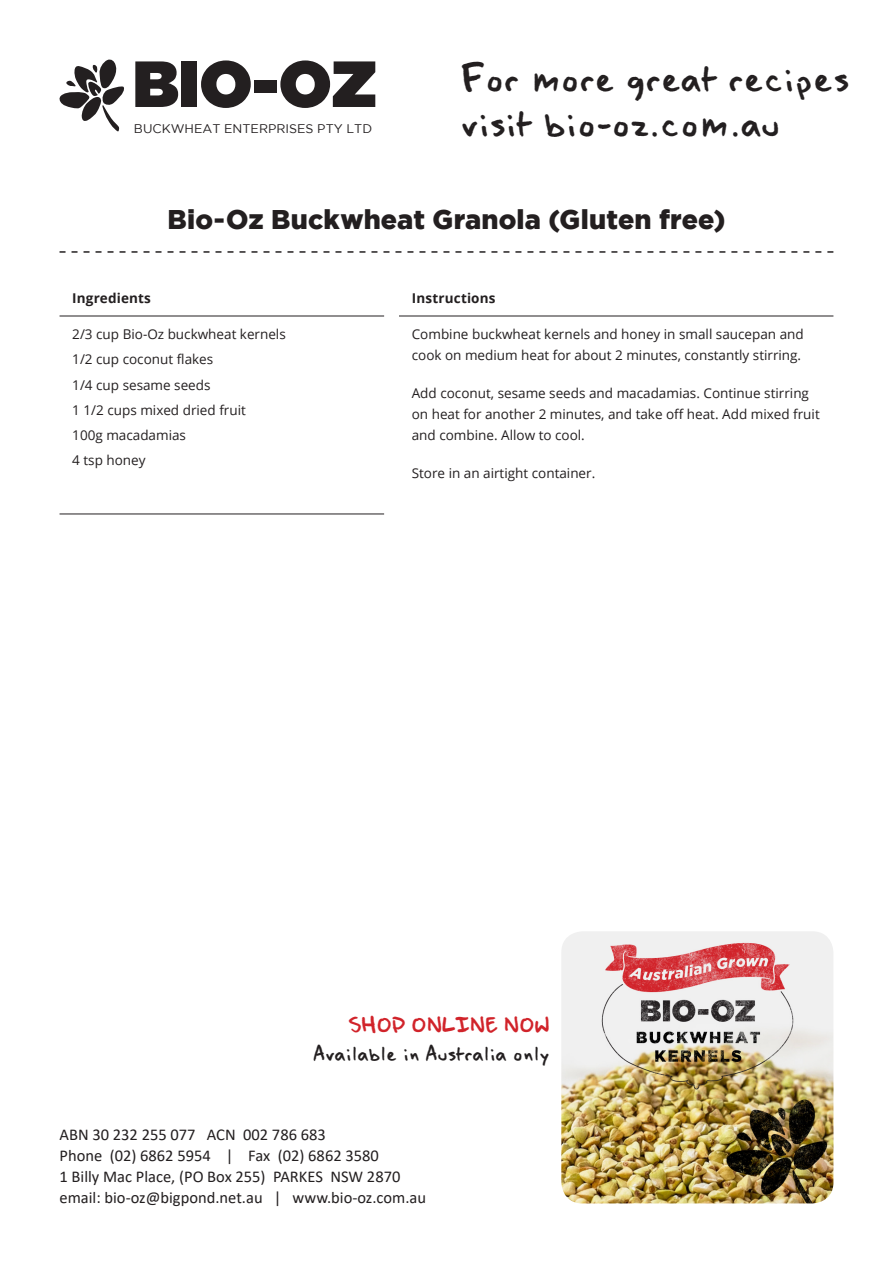
<style>
.page{position:relative;width:893px;height:1263px;background:#fff}
.page>*{position:absolute;margin:0;border:0;box-sizing:border-box;transform-origin:0 0}
.Recipe_content{font:45px "Penof Truth";color:#231f20}
.Recipe_heading{font:900 27px "Gotham";letter-spacing:.005em;color:#231f20}
.Recipe_content-2{font:24px "Penof Truth";color:#231f20}
.Recipe_content-3{font:24px "Penof Truth";color:#d1232a}
.t1{font:16.5px "Calibri";color:#231f20}
.Instructions{font:13.5px/21px "Open Sans";color:#231f20}
.Recipe_content-4{font:13.5px "Open Sans";color:#231f20}
.Recipe_heading-2{font:700 13.5px "Open Sans";letter-spacing:.01em;color:#231f20}
.t2{font:12.45px "Gotham";color:#231f20}
</style>
<div class="page">
<svg style="left:59px;top:59px;width:65px;height:73px"></svg>
<svg style="left:135px;top:61px;width:43px;height:46px;background:#474445"></svg>
<div style="left:182px;top:61px;width:15px;height:46px;background:#231f20"></div>
<svg style="left:201px;top:60px;width:50px;height:48px"></svg>
<div style="left:254px;top:80px;width:23px;height:13px;background:#231f20"></div>
<svg style="left:280px;top:60px;width:95px;height:48px"></svg>
<svg style="left:60px;top:251px;width:773px;height:2px"></svg>
<hr style="left:60px;top:316px;width:324px;height:1px;background:#231f20">
<hr style="left:399px;top:316px;width:434px;height:1px;background:#231f20">
<hr style="left:60px;top:514px;width:324px;height:1px;background:#231f20">
<img style="left:561px;top:931px;width:272px;height:272px">
<p class="t2" style="left:134px;top:121px;width:240px">BUCKWHEAT ENTERPRISES PTY LTD</p>
<p class="Recipe_content" style="left:461px;top:55px;width:389px">For more great recipes</p>
<p class="Recipe_content" style="left:461px;top:100px;width:320px">visit bio-oz.com.au</p>
<p class="Recipe_heading" style="left:168px;top:204px;width:559px">Bio-Oz Buckwheat Granola (Gluten free)</p>
<p class="Recipe_heading-2" style="left:72px;top:289px;width:80px">Ingredients</p>
<p class="Recipe_heading-2" style="left:412px;top:289px;width:85px">Instructions</p>
<p class="Recipe_content-4" style="left:72px;top:325px;width:215px">2/3 cup Bio-Oz buckwheat kernels</p>
<p class="Recipe_content-4" style="left:72px;top:350px;width:143px">1/2 cup coconut flakes</p>
<p class="Recipe_content-4" style="left:72px;top:375px;width:140px">1/4 cup sesame seeds</p>
<p class="Recipe_content-4" style="left:72px;top:401px;width:175px">1 1/2 cups mixed dried fruit</p>
<p class="Recipe_content-4" style="left:72px;top:426px;width:115px">100g macadamias</p>
<p class="Recipe_content-4" style="left:72px;top:451px;width:75px">4 tsp honey</p>
<p class="Instructions" style="left:412px;top:323px;width:394px">Combine buckwheat kernels and honey in small saucepan and cook on medium heat for about 2 minutes, constantly stirring.</p>
<p class="Instructions" style="left:412px;top:382px;width:409px">Add coconut, sesame seeds and macadamias. Continue stirring on heat for another 2 minutes, and take off heat. Add mixed fruit and combine. Allow to cool.</p>
<p class="Instructions" style="left:412px;top:462px;width:185px">Store in an airtight container.</p>
<p class="Recipe_content-3" style="left:349px;top:1013px;width:203px">SHOP ONLINE NOW</p>
<p class="Recipe_content-2" style="left:313px;top:1041px;width:238px">Available in Australia only</p>
<p class="t1" style="left:60px;top:1123px;width:268px">ABN 30 232 255 077 ACN 002 786 683</p>
<p class="t1" style="left:60px;top:1144px;width:321px">Phone (02) 6862 5954 | Fax (02) 6862 3580</p>
<p class="t1" style="left:60px;top:1165px;width:342px">1 Billy Mac Place, (PO Box 255) PARKES NSW 2870</p>
<p class="t1" style="left:60px;top:1186px;width:368px">email: bio-oz@bigpond.net.au | www.bio-oz.com.au</p>
</div>
